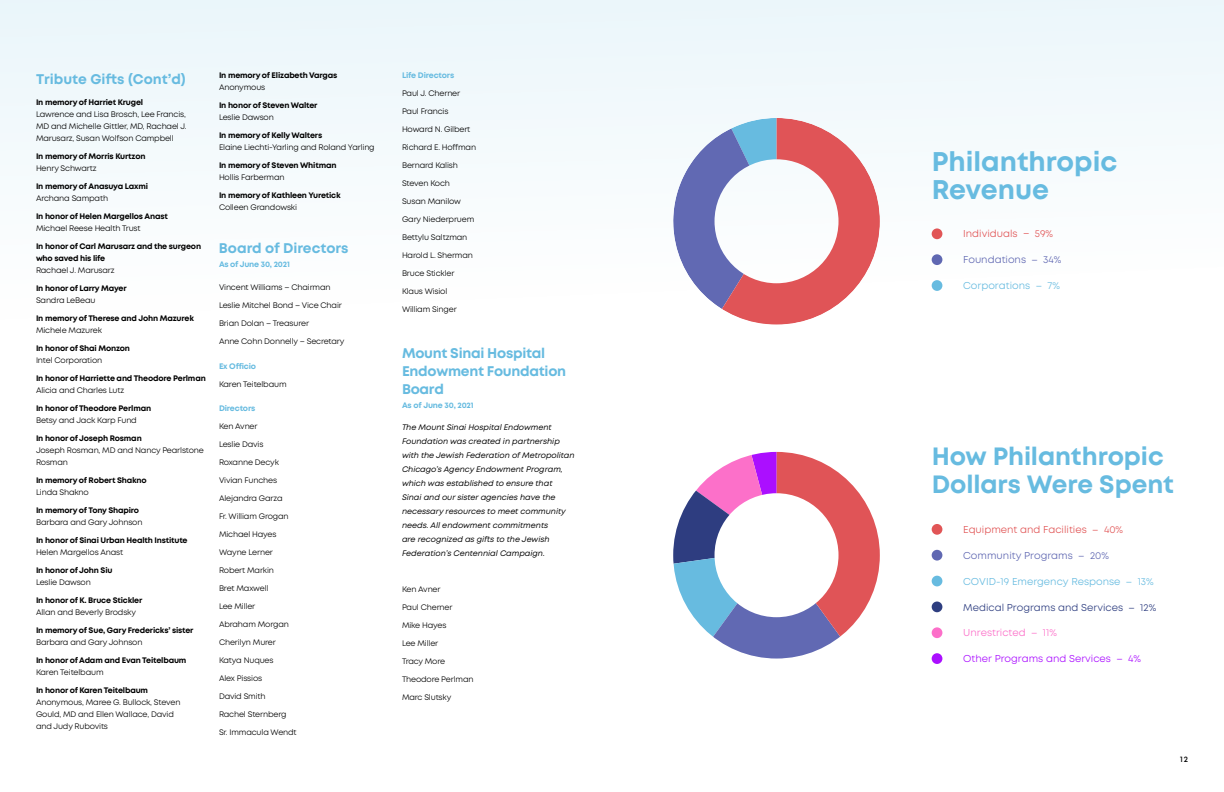
<style>
.page{position:relative;width:1224px;height:792px;background:#fff}
.page>*{position:absolute;margin:0;border:0;box-sizing:border-box;transform-origin:0 0}
.t1{font:700 27px/28px "Mont";color:#67bbe0}
.t2{font:700 25px/28px "Mont";letter-spacing:-.005em;color:#67bbe0}
.t3{font:700 14px/18px "Mont";letter-spacing:-.02em;color:#67bbe0}
.t4{font:700 14px "Mont";color:#67bbe0}
.t5{font:10px "Mont";color:#67bbe0}
.t6{font:10px "Mont";color:#e15556}
.t7{font:10px "Mont";color:#6068b2}
.t8{font:10px "Mont";color:#2e3e80}
.t9{font:10px "Mont";color:#ab0fff}
.t10{font:10px "Mont";color:#fc6fc9}
.t11{font:8px/12px "Mont";letter-spacing:-.02em;color:#000}
.t12{font:700 8px/12px "Mont";letter-spacing:-.02em;color:#000}
.t13{font:italic 8px/14px "Mont";color:#000}
.t14{font:700 8px "Mont";letter-spacing:-.02em;color:#67bbe0}
.t15{font:600 8px "Mont";color:#000}
</style>
<div class="page">
<svg style="left:0;top:0;width:1224px;height:291px;fill:#f3fafc"></svg>
<div style="left:932px;top:228px;width:10px;height:11px;background:#e15556;border-radius:50%"></div>
<div style="left:932px;top:254px;width:10px;height:11px;background:#6068b2;border-radius:50%"></div>
<div style="left:932px;top:280px;width:10px;height:11px;background:#67bbe0;border-radius:50%"></div>
<div style="left:932px;top:524px;width:10px;height:11px;background:#e15556;border-radius:50%"></div>
<div style="left:932px;top:602px;width:10px;height:10px;background:#2e3e80;border-radius:50%"></div>
<div style="left:932px;top:550px;width:10px;height:11px;background:#6068b2;border-radius:50%"></div>
<div style="left:932px;top:627px;width:10px;height:11px;background:#fc6fc9;border-radius:50%"></div>
<div style="left:932px;top:576px;width:10px;height:10px;background:#67bbe0;border-radius:50%"></div>
<div style="left:932px;top:653px;width:10px;height:11px;background:#ab0fff;border-radius:50%"></div>
<svg style="left:673px;top:118px;width:207px;height:207px"></svg>
<svg style="left:673px;top:452px;width:207px;height:207px"></svg>
<h3 class="t4" style="left:36px;top:70px;width:151px">Tribute Gifts (Cont’d)</h3>
<p class="t12" style="left:36px;top:96px;width:109px">In memory of Harriet Krugel</p>
<p class="t11" style="left:36px;top:108px;width:152px;text-align:justify">Lawrence and Lisa Brosch, Lee Francis, MD and Michelle Gittler, MD, Rachael J.<br>Marusarz, Susan Wolfson Campbell</p>
<p class="t12" style="left:36px;top:150px;width:111px">In memory of Morris Kurtzon</p>
<p class="t11" style="left:36px;top:162px;width:62px">Henry Schwartz</p>
<p class="t12" style="left:36px;top:180px;width:114px">In memory of Anasuya Laxmi</p>
<p class="t11" style="left:36px;top:192px;width:74px">Archana Sampath</p>
<p class="t12" style="left:36px;top:210px;width:133px">In honor of Helen Margellos Anast</p>
<p class="t11" style="left:36px;top:222px;width:106px">Michael Reese Health Trust</p>
<p class="t12" style="left:36px;top:240px;width:167px">In honor of Carl Marusarz and the surgeon who saved his life</p>
<p class="t11" style="left:36px;top:264px;width:80px">Rachael J. Marusarz</p>
<p class="t12" style="left:36px;top:282px;width:92px">In honor of Larry Mayer</p>
<p class="t11" style="left:36px;top:294px;width:61px">Sandra LeBeau</p>
<p class="t12" style="left:36px;top:312px;width:159px">In memory of Therese and John Mazurek</p>
<p class="t11" style="left:36px;top:324px;width:67px">Michele Mazurek</p>
<p class="t12" style="left:36px;top:342px;width:96px">In honor of Shai Monzon</p>
<p class="t11" style="left:36px;top:354px;width:68px">Intel Corporation</p>
<p class="t12" style="left:36px;top:372px;width:171px">In honor of Harriette and Theodore Perlman</p>
<p class="t11" style="left:36px;top:384px;width:90px">Alicia and Charles Lutz</p>
<p class="t12" style="left:36px;top:402px;width:117px">In honor of Theodore Perlman</p>
<p class="t11" style="left:36px;top:414px;width:102px">Betsy and Jack Karp Fund</p>
<p class="t12" style="left:36px;top:432px;width:107px">In honor of Joseph Rosman</p>
<p class="t11" style="left:36px;top:444px;width:169px">Joseph Rosman, MD and Nancy Pearlstone<br>Rosman</p>
<p class="t12" style="left:36px;top:474px;width:112px">In memory of Robert Shakno</p>
<p class="t11" style="left:36px;top:486px;width:54px">Linda Shakno</p>
<p class="t12" style="left:36px;top:504px;width:105px">In memory of Tony Shapiro</p>
<p class="t11" style="left:36px;top:516px;width:108px">Barbara and Gary Johnson</p>
<p class="t12" style="left:36px;top:534px;width:153px">In honor of Sinai Urban Health Institute</p>
<p class="t11" style="left:36px;top:546px;width:89px">Helen Margellos Anast</p>
<p class="t12" style="left:36px;top:564px;width:78px">In honor of John Siu</p>
<p class="t11" style="left:36px;top:576px;width:56px">Leslie Dawson</p>
<p class="t12" style="left:36px;top:594px;width:108px">In honor of K. Bruce Stickler</p>
<p class="t11" style="left:36px;top:606px;width:102px">Allan and Beverly Brodsky</p>
<p class="t12" style="left:36px;top:624px;width:159px">In memory of Sue, Gary Fredericks’ sister</p>
<p class="t11" style="left:36px;top:636px;width:108px">Barbara and Gary Johnson</p>
<p class="t12" style="left:36px;top:654px;width:152px">In honor of Adam and Evan Teitelbaum</p>
<p class="t11" style="left:36px;top:666px;width:69px">Karen Teitelbaum</p>
<p class="t12" style="left:36px;top:684px;width:114px">In honor of Karen Teitelbaum</p>
<p class="t11" style="left:36px;top:696px;width:146px">Anonymous, Maree G. Bullock, Steven<br>Gould, MD and Ellen Wallace, David and Judy Rubovits</p>
<p class="t12" style="left:219px;top:69px;width:120px">In memory of Elizabeth Vargas</p>
<p class="t11" style="left:219px;top:81px;width:48px">Anonymous</p>
<p class="t12" style="left:219px;top:99px;width:100px">In honor of Steven Walter</p>
<p class="t11" style="left:219px;top:111px;width:56px">Leslie Dawson</p>
<p class="t12" style="left:219px;top:129px;width:105px">In memory of Kelly Walters</p>
<p class="t11" style="left:219px;top:141px;width:157px">Elaine Liechti-Yarling and Roland Yarling</p>
<p class="t12" style="left:219px;top:159px;width:119px">In memory of Steven Whitman</p>
<p class="t11" style="left:219px;top:171px;width:67px">Hollis Farberman</p>
<p class="t12" style="left:219px;top:189px;width:123px">In memory of Kathleen Yuretick</p>
<p class="t11" style="left:219px;top:201px;width:80px">Colleen Grandowski</p>
<h3 class="t3" style="left:219px;top:239px;width:131px">Board of Directors</h3>
<p class="t14" style="left:219px;top:259px;width:72px">As of June 30, 2021</p>
<p class="t11" style="left:219px;top:281px;width:113px">Vincent Williams – Chairman</p>
<p class="t11" style="left:219px;top:299px;width:124px">Leslie Mitchel Bond – Vice Chair</p>
<p class="t11" style="left:219px;top:317px;width:92px">Brian Dolan – Treasurer</p>
<p class="t11" style="left:219px;top:335px;width:127px">Anne Cohn Donnelly – Secretary</p>
<p class="t14" style="left:219px;top:361px;width:39px">Ex Officio</p>
<p class="t11" style="left:219px;top:378px;width:69px">Karen Teitelbaum</p>
<p class="t14" style="left:402px;top:70px;width:54px">Life Directors</p>
<p class="t11" style="left:402px;top:87px;width:60px">Paul J. Cherner</p>
<p class="t11" style="left:402px;top:105px;width:48px">Paul Francis</p>
<p class="t11" style="left:402px;top:123px;width:70px">Howard N. Gilbert</p>
<p class="t11" style="left:402px;top:141px;width:76px">Richard E. Hoffman</p>
<p class="t11" style="left:402px;top:159px;width:58px">Bernard Kalish</p>
<p class="t11" style="left:402px;top:177px;width:49px">Steven Koch</p>
<p class="t11" style="left:402px;top:195px;width:61px">Susan Manilow</p>
<p class="t11" style="left:402px;top:213px;width:74px">Gary Niederpruem</p>
<p class="t11" style="left:402px;top:231px;width:67px">Bettylu Saltzman</p>
<p class="t11" style="left:402px;top:249px;width:72px">Harold L. Sherman</p>
<p class="t11" style="left:402px;top:267px;width:54px">Bruce Stickler</p>
<p class="t11" style="left:402px;top:285px;width:47px">Klaus Wisiol</p>
<p class="t11" style="left:402px;top:303px;width:56px">William Singer</p>
<h3 class="t3" style="left:402px;top:344px;width:166px">Mount Sinai Hospital<br>Endowment Foundation<br>Board</h3>
<p class="t14" style="left:219px;top:403px;width:38px">Directors</p>
<p class="t14" style="left:402px;top:400px;width:73px">As of June 30, 2021</p>
<p class="t11" style="left:219px;top:420px;width:40px">Ken Avner</p>
<p class="t11" style="left:219px;top:438px;width:46px">Leslie Davis</p>
<p class="t11" style="left:219px;top:456px;width:62px">Roxanne Decyk</p>
<p class="t11" style="left:219px;top:474px;width:60px">Vivian Funches</p>
<p class="t11" style="left:219px;top:492px;width:65px">Alejandra Garza</p>
<p class="t11" style="left:219px;top:510px;width:71px">Fr. William Grogan</p>
<p class="t11" style="left:219px;top:528px;width:59px">Michael Hayes</p>
<p class="t11" style="left:219px;top:546px;width:55px">Wayne Lerner</p>
<p class="t11" style="left:219px;top:564px;width:57px">Robert Markin</p>
<p class="t11" style="left:219px;top:582px;width:51px">Bret Maxwell</p>
<p class="t11" style="left:219px;top:600px;width:38px">Lee Miller</p>
<p class="t11" style="left:219px;top:618px;width:71px">Abraham Morgan</p>
<p class="t11" style="left:219px;top:636px;width:58px">Cherilyn Murer</p>
<p class="t11" style="left:219px;top:654px;width:56px">Katya Nuques</p>
<p class="t11" style="left:219px;top:672px;width:45px">Alex Pissios</p>
<p class="t11" style="left:219px;top:690px;width:48px">David Smith</p>
<p class="t11" style="left:219px;top:708px;width:69px">Rachel Sternberg</p>
<p class="t11" style="left:219px;top:726px;width:79px">Sr. Immacula Wendt</p>
<p class="t13" style="left:402px;top:421px;width:174px">The Mount Sinai Hospital Endowment Foundation was created in partnership with the Jewish Federation of Metropolitan Chicago’s Agency Endowment Program, which was established to ensure that<br>Sinai and our sister agencies have the necessary resources to meet community needs. All endowment commitments<br>are recognized as gifts to the Jewish Federation’s Centennial Campaign.</p>
<p class="t11" style="left:402px;top:584px;width:40px">Ken Avner</p>
<p class="t11" style="left:402px;top:602px;width:52px">Paul Cherner</p>
<p class="t11" style="left:402px;top:620px;width:46px">Mike Hayes</p>
<p class="t11" style="left:402px;top:638px;width:38px">Lee Miller</p>
<p class="t11" style="left:402px;top:656px;width:45px">Tracy More</p>
<p class="t11" style="left:402px;top:674px;width:73px">Theodore Perlman</p>
<p class="t11" style="left:402px;top:692px;width:51px">Marc Slutsky</p>
<h1 class="t1" style="left:932px;top:148px;width:187px">Philanthropic<br>Revenue</h1>
<p class="t6" style="left:963px;top:228px;width:91px">Individuals – 59%</p>
<p class="t7" style="left:963px;top:253px;width:100px">Foundations – 34%</p>
<p class="t5" style="left:963px;top:279px;width:98px">Corporations – 7%</p>
<h2 class="t2" style="left:932px;top:442px;width:244px">How Philanthropic<br>Dollars Were Spent</h2>
<p class="t6" style="left:963px;top:523px;width:161px">Equipment and Facilities – 40%</p>
<p class="t7" style="left:963px;top:549px;width:147px">Community Programs – 20%</p>
<p class="t5" style="left:963px;top:575px;width:192px">COVID-19 Emergency Response – 13%</p>
<p class="t8" style="left:963px;top:601px;width:195px">Medical Programs and Services – 12%</p>
<p class="t10" style="left:963px;top:627px;width:95px">Unrestricted – 11%</p>
<p class="t9" style="left:963px;top:652px;width:179px">Other Programs and Services – 4%</p>
<p class="t15" style="left:1180px;top:754px;width:9px">12</p>
</div>
